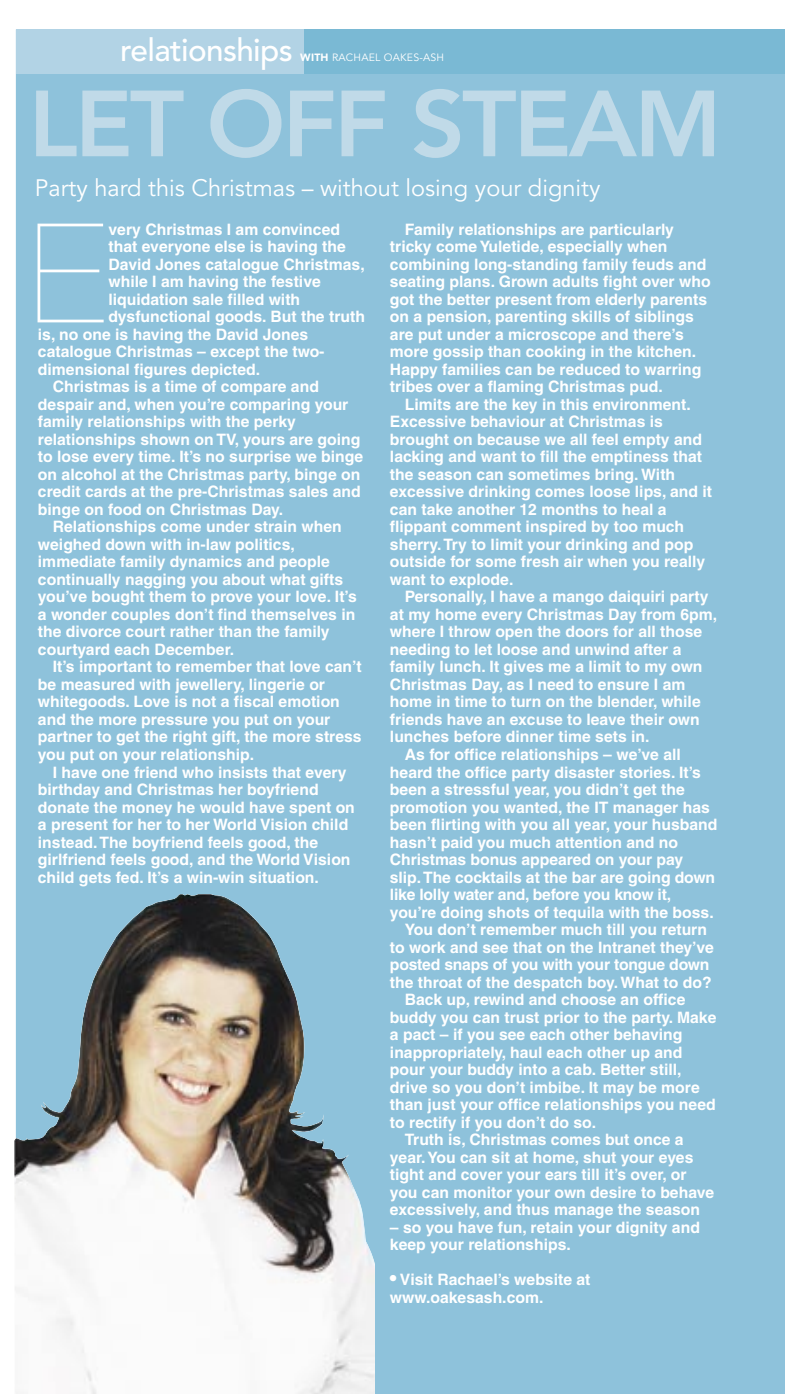
<style>
.page{position:relative;width:785px;height:1394px;background:#fff}
.page>*{position:absolute;margin:0;border:0;box-sizing:border-box;transform-origin:0 0}
.t1{font:200 138.25px "Helvetica Neue";color:#fff}
.t2{font:800 92.75px "Avenir";letter-spacing:-.03em;color:#c0dae8}
.t3{font:500 31.5px "Avenir";letter-spacing:-.02em;color:#fff}
.t4{font:23.62px "Avenir";color:#fff}
.t5{font:700 15.75px/17.5px "Helvetica";color:#fff}
.t6{font:10.5px "Avenir";letter-spacing:.02em;color:#fff}
.s1{font-weight:900}
.s2{font-size:19.25px}
</style>
<div class="page">
<div style="left:16px;top:74px;width:769px;height:1320px;background:#8ec2db"></div>
<div style="left:32px;top:30px;width:753px;height:44px;background:#7ab9d4"></div>
<div style="left:16px;top:30px;width:288px;height:44px;background:#b2d3e5"></div>
<img style="left:14px;top:1138px;width:2px;height:152px">
<img style="left:16px;top:894px;width:359px;height:500px">
<div style="left:36px;top:89px;width:678px;height:69px;background:#8ec2db"></div>
<h3 class="t3" style="left:120px;top:32px;width:174px">relationships</h3>
<p class="t6" style="left:300px;top:51px;width:145px"><span class="s1">WITH</span> RACHAEL OAKES-ASH</p>
<h2 class="t2" style="left:29px;top:69px;width:694px">LET OFF STEAM</h2>
<h3 class="t4" style="left:35px;top:175px;width:567px">Party hard this Christmas – without losing your dignity</h3>
<p class="t5" style="left:390px;top:220px;width:322px;text-indent:15px">Family relationships are particularly tricky come Yuletide, especially when combining long-standing family feuds and seating plans. Grown adults fight over who got the better present from elderly parents on a pension, parenting skills of siblings are put under a microscope and there’s more gossip than cooking in the kitchen.<br>Happy families can be reduced to warring tribes over a flaming Christmas pud.</p>
<p class="t5" style="left:390px;top:395px;width:324px;text-indent:15px">Limits are the key in this environment.<br>Excessive behaviour at Christmas is brought on because we all feel empty and lacking and want to fill the emptiness that the season can sometimes bring. With excessive drinking comes loose lips, and it can take another 12 months to heal a flippant comment inspired by too much sherry. Try to limit your drinking and pop outside for some fresh air when you really want to explode.</p>
<p class="t5" style="left:405px;top:588px;width:305px">Personally, I have a mango daiquiri party</p>
<p class="t5" style="left:390px;top:605px;width:329px">at my home every Christmas Day from 6pm,</p>
<p class="t5" style="left:390px;top:623px;width:314px">where I throw open the doors for all those</p>
<p class="t5" style="left:390px;top:640px;width:293px">needing to let loose and unwind after a</p>
<p class="t5" style="left:390px;top:658px;width:314px">family lunch. It gives me a limit to my own</p>
<p class="t5" style="left:390px;top:675px;width:297px">Christmas Day, as I need to ensure I am</p>
<p class="t5" style="left:390px;top:693px;width:312px">home in time to turn on the blender, while</p>
<p class="t5" style="left:390px;top:710px;width:311px">friends have an excuse to leave their own</p>
<p class="t5" style="left:390px;top:728px;width:261px">lunches before dinner time sets in.</p>
<p class="t5" style="left:405px;top:745px;width:277px">As for office relationships – we’ve all</p>
<p class="t5" style="left:390px;top:763px;width:312px">heard the office party disaster stories. It’s</p>
<p class="t5" style="left:390px;top:780px;width:296px">been a stressful year, you didn’t get the</p>
<p class="t5" style="left:390px;top:798px;width:321px">promotion you wanted, the IT manager has</p>
<p class="t5" style="left:390px;top:815px;width:329px">been flirting with you all year, your husband</p>
<p class="t5" style="left:390px;top:833px;width:289px">hasn’t paid you much attention and no</p>
<p class="t5" style="left:390px;top:850px;width:295px">Christmas bonus appeared on your pay</p>
<p class="t5" style="left:390px;top:868px;width:327px">slip. The cocktails at the bar are going down</p>
<p class="t5" style="left:390px;top:885px;width:283px">like lolly water and, before you know it,</p>
<p class="t5" style="left:390px;top:903px;width:325px">you’re doing shots of tequila with the boss.</p>
<p class="t5" style="left:405px;top:920px;width:304px">You don’t remember much till you return</p>
<p class="t5" style="left:390px;top:938px;width:325px">to work and see that on the Intranet they’ve</p>
<p class="t5" style="left:390px;top:955px;width:321px">posted snaps of you with your tongue down</p>
<p class="t5" style="left:390px;top:973px;width:323px">the throat of the despatch boy. What to do?</p>
<p class="t5" style="left:405px;top:990px;width:282px">Back up, rewind and choose an office</p>
<p class="t5" style="left:390px;top:1008px;width:328px">buddy you can trust prior to the party. Make</p>
<p class="t5" style="left:390px;top:1025px;width:294px">a pact – if you see each other behaving</p>
<p class="t5" style="left:390px;top:1043px;width:294px">inappropriately, haul each other up and</p>
<p class="t5" style="left:390px;top:1060px;width:293px">pour your buddy into a cab. Better still,</p>
<p class="t5" style="left:390px;top:1078px;width:311px">drive so you don’t imbibe. It may be more</p>
<p class="t5" style="left:390px;top:1095px;width:327px">than just your office relationships you need</p>
<p class="t5" style="left:390px;top:1113px;width:208px">to rectify if you don’t do so.</p>
<p class="t5" style="left:405px;top:1130px;width:280px">Truth is, Christmas comes but once a</p>
<p class="t5" style="left:390px;top:1148px;width:305px">year. You can sit at home, shut your eyes</p>
<p class="t5" style="left:390px;top:1165px;width:298px">tight and cover your ears till it’s over, or</p>
<p class="t5" style="left:390px;top:1183px;width:326px">you can monitor your own desire to behave</p>
<p class="t5" style="left:390px;top:1200px;width:312px">excessively, and thus manage the season</p>
<p class="t5" style="left:390px;top:1218px;width:311px">– so you have fun, retain your dignity and keep your relationships.</p>
<p class="t5" style="left:390px;top:1270px;width:202px"><span class="s2">•</span> Visit Rachael’s website at www.oakesash.com.</p>
<h1 class="t1" style="left:30px;top:194px;width:76px">E</h1>
<p class="t5" style="left:108px;top:220px;width:233px">very Christmas I am convinced</p>
<p class="t5" style="left:108px;top:238px;width:239px">that everyone else is having the</p>
<p class="t5" style="left:108px;top:255px;width:258px">David Jones catalogue Christmas,</p>
<p class="t5" style="left:108px;top:273px;width:214px">while I am having the festive</p>
<p class="t5" style="left:108px;top:290px;width:193px">liquidation sale filled with</p>
<p class="t5" style="left:108px;top:308px;width:258px">dysfunctional goods. But the truth</p>
<p class="t5" style="left:38px;top:325px;width:272px">is, no one is having the David Jones</p>
<p class="t5" style="left:38px;top:343px;width:288px">catalogue Christmas – except the two-</p>
<p class="t5" style="left:38px;top:360px;width:224px">dimensional figures depicted.</p>
<p class="t5" style="left:53px;top:378px;width:268px">Christmas is a time of compare and</p>
<p class="t5" style="left:38px;top:395px;width:312px">despair and, when you’re comparing your</p>
<p class="t5" style="left:38px;top:413px;width:259px">family relationships with the perky</p>
<p class="t5" style="left:38px;top:430px;width:324px">relationships shown on TV, yours are going</p>
<p class="t5" style="left:38px;top:448px;width:327px">to lose every time. It’s no surprise we binge</p>
<p class="t5" style="left:38px;top:465px;width:324px">on alcohol at the Christmas party, binge on</p>
<p class="t5" style="left:38px;top:483px;width:324px">credit cards at the pre-Christmas sales and</p>
<p class="t5" style="left:38px;top:500px;width:247px">binge on food on Christmas Day.</p>
<p class="t5" style="left:53px;top:518px;width:290px">Relationships come under strain when</p>
<p class="t5" style="left:38px;top:535px;width:258px">weighed down with in-law politics,</p>
<p class="t5" style="left:38px;top:553px;width:293px">immediate family dynamics and people</p>
<p class="t5" style="left:38px;top:570px;width:307px">continually nagging you about what gifts</p>
<p class="t5" style="left:38px;top:588px;width:320px">you’ve bought them to prove your love. It’s</p>
<p class="t5" style="left:38px;top:605px;width:319px">a wonder couples don’t find themselves in</p>
<p class="t5" style="left:38px;top:623px;width:293px">the divorce court rather than the family</p>
<p class="t5" style="left:38px;top:640px;width:198px">courtyard each December.</p>
<p class="t5" style="left:53px;top:658px;width:310px">It’s important to remember that love can’t</p>
<p class="t5" style="left:38px;top:675px;width:289px">be measured with jewellery, lingerie or</p>
<p class="t5" style="left:38px;top:693px;width:303px">whitegoods. Love is not a fiscal emotion</p>
<p class="t5" style="left:38px;top:710px;width:294px">and the more pressure you put on your</p>
<p class="t5" style="left:38px;top:728px;width:325px">partner to get the right gift, the more stress</p>
<p class="t5" style="left:38px;top:745px;width:218px">you put on your relationship.</p>
<p class="t5" style="left:53px;top:763px;width:295px">I have one friend who insists that every</p>
<p class="t5" style="left:38px;top:780px;width:282px">birthday and Christmas her boyfriend</p>
<p class="t5" style="left:38px;top:798px;width:318px">donate the money he would have spent on</p>
<p class="t5" style="left:38px;top:815px;width:312px">a present for her to her World Vision child</p>
<p class="t5" style="left:38px;top:833px;width:282px">instead. The boyfriend feels good, the</p>
<p class="t5" style="left:38px;top:850px;width:314px">girlfriend feels good, and the World Vision</p>
<p class="t5" style="left:38px;top:868px;width:282px">child gets fed. It’s a win-win situation.</p>
</div>
